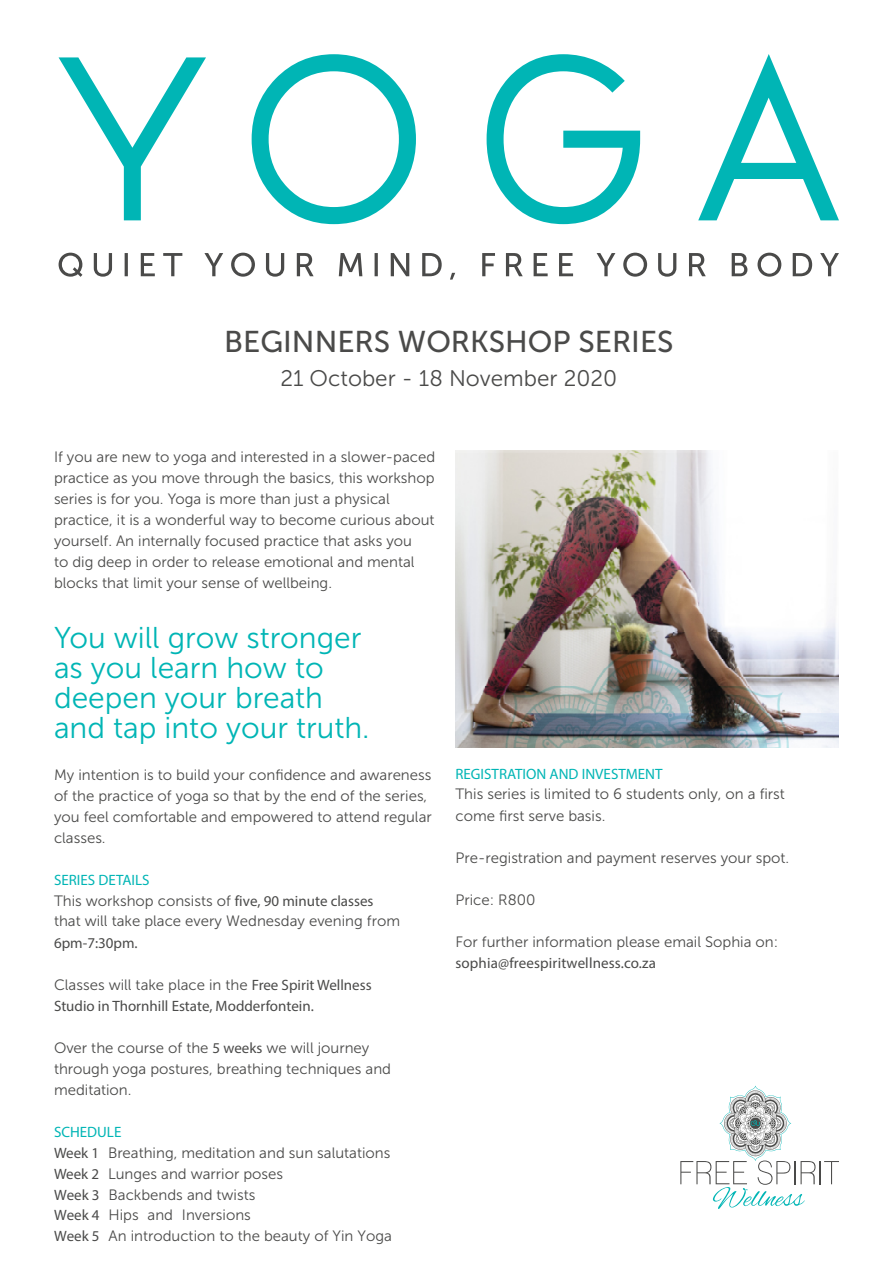
<style>
.page{position:relative;width:893px;height:1263px;background:#fff}
.page>*{position:absolute;margin:0;border:0;box-sizing:border-box;transform-origin:0 0}
.t1{font:30px/30px "Museo Sans 300";color:#00b5b5}
.t2{font:30px "Museo Sans 500";color:#4a4a49}
.t3{font:22.5px "Museo Sans 300";color:#4a4a49}
.t4{font:15px/21px "Museo Sans 300";color:#4a4a49}
.t5{font:15px "Myriad Pro";color:#4a4a49}
.t6{font:15px "Myriad Pro";color:#00b5b5}
.s1{font-family:"Myriad Pro"}
</style>
<div class="page">
<svg style="left:59px;top:54px;width:780px;height:170px"></svg>
<svg style="left:59px;top:253px;width:780px;height:27px"></svg>
<img style="left:455px;top:451px;width:384px;height:297px">
<svg style="left:680px;top:1085px;width:159px;height:124px"></svg>
<h1 class="t2" style="left:224px;top:325px;width:451px">BEGINNERS WORKSHOP SERIES</h1>
<h2 class="t3" style="left:280px;top:366px;width:338px">21 October - 18 November 2020</h2>
<p class="t4" style="left:54px;top:446px;width:383px">If you are new to yoga and interested in a slower-paced practice as you move through the basics, this workshop series is for you. Yoga is more than just a physical practice, it is a wonderful way to become curious about yourself. An internally focused practice that asks you<br>to dig deep in order to release emotional and mental blocks that limit your sense of wellbeing.</p>
<h1 class="t1" style="left:54px;top:623px;width:317px">You will grow stronger as you learn how to deepen your breath and tap into your truth.</h1>
<p class="t4" style="left:54px;top:764px;width:379px">My intention is to build your confidence and awareness of the practice of yoga so that by the end of the series, you feel comfortable and empowered to attend regular classes.</p>
<p class="t6" style="left:54px;top:871px;width:97px">SERIES DETAILS</p>
<p class="t4" style="left:54px;top:891px;width:348px;line-height:20.4px">This workshop consists of <span class="s1">five, 90 minute classes </span>that will take place every Wednesday evening from</p>
<p class="t5" style="left:54px;top:934px;width:85px">6pm-7:30pm.</p>
<p class="t4" style="left:54px;top:974px;width:319px">Classes will take place in the <span class="s1">Free Spirit Wellness</span></p>
<p class="t5" style="left:54px;top:997px;width:261px">Studio in Thornhill Estate, Modderfontein.</p>
<p class="t4" style="left:54px;top:1037px;width:339px">Over the course of the <span class="s1">5 weeks</span> we will journey through yoga postures, breathing techniques and meditation.</p>
<p class="t6" style="left:54px;top:1123px;width:69px">SCHEDULE</p>
<p class="t4" style="left:54px;top:1142px;width:339px"><span class="s1">Week 1</span> Breathing, meditation and sun salutations <span class="s1">Week 2</span> Lunges and warrior poses<br><span class="s1">Week 3</span> Backbends and twists<br><span class="s1">Week 4</span> Hips and Inversions<br><span class="s1">Week 5</span> An introduction to the beauty of Yin Yoga</p>
<p class="t6" style="left:455px;top:764px;width:209px">REGISTRATION AND INVESTMENT</p>
<p class="t4" style="left:455px;top:783px;width:331px;line-height:21.6px">This series is limited to 6 students only, on a first come first serve basis.</p>
<p class="t4" style="left:455px;top:847px;width:335px">Pre-registration and payment reserves your spot.</p>
<p class="t4" style="left:455px;top:889px;width:81px">Price: R800</p>
<p class="t4" style="left:455px;top:931px;width:324px">For further information please email Sophia on:</p>
<p class="t5" style="left:455px;top:953px;width:202px">sophia@freespiritwellness.co.za</p>
</div>
